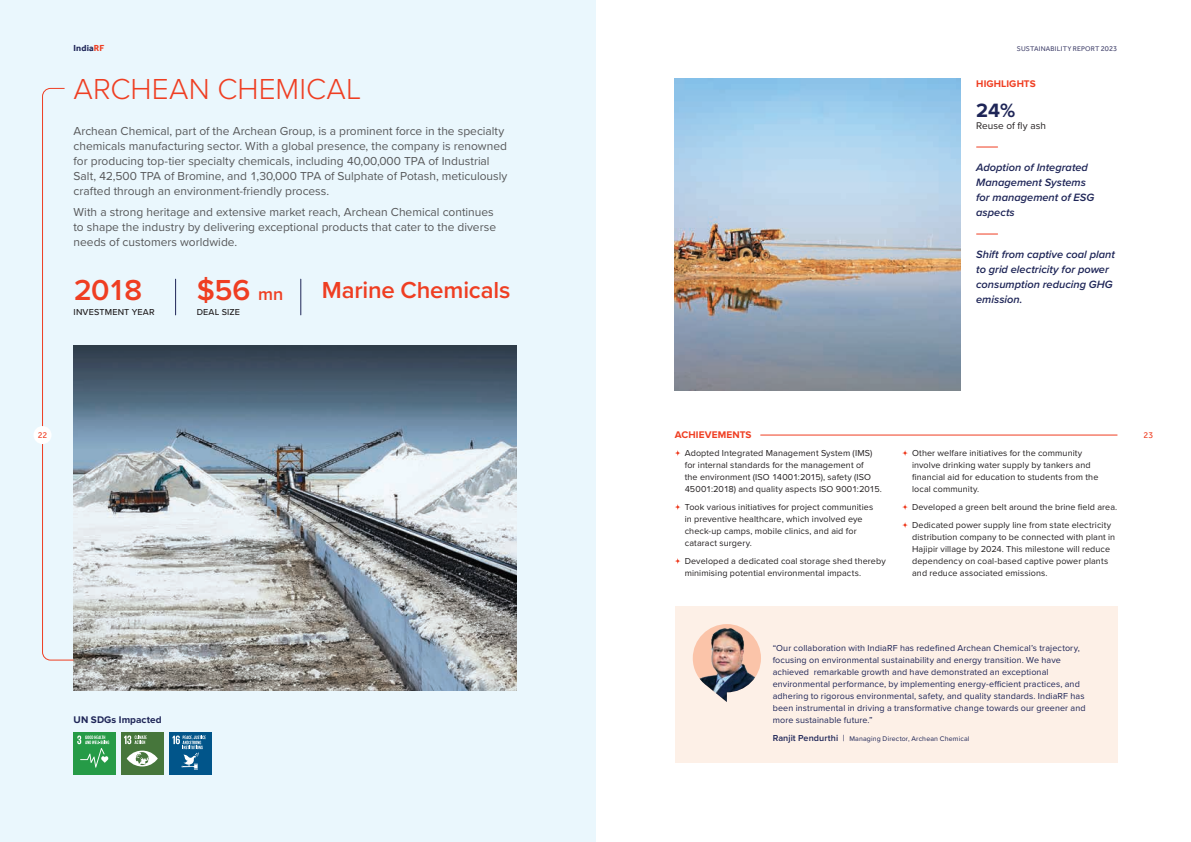
<style>
.page{position:relative;width:1191px;height:842px;background:#fff}
.page>*{position:absolute;margin:0;border:0;box-sizing:border-box;transform-origin:0 0}
.Headline__Level_1{font:300 30px "Proxima Nova";letter-spacing:.005em;color:#ef3e22}
.Call_Out_01{font:600 30px "Proxima Nova";letter-spacing:-.035em;color:#ef3e22}
.Call_Out_01-2{font:600 24px "Proxima Nova";letter-spacing:-.005em;color:#ef3e22}
.Call_Out_02{font:700 20px "Proxima Nova";color:#1e2557}
.Body_Copy{font:12px/15px "Proxima Nova";color:#57585a}
.Call_Out_Copy{font:italic 600 11px/15px "Proxima Nova";color:#1e2557}
.Body_Head_01{font:700 10px "Proxima Nova";letter-spacing:.01em;color:#ef3e22}
.Body_Head_01-2{font:700 10px "Proxima Nova";letter-spacing:.005em;color:#1e2557}
.Call_Out_Copy-2{font:10px "Proxima Nova";letter-spacing:.005em;color:#231f20}
.Body_Copy-2{font:9px/12px "Proxima Nova";letter-spacing:.01em;color:#231f20}
.Body_Copy-3{font:9px/12px "Proxima Nova";letter-spacing:.01em;color:#1e2557}
.Call_Out_Copy-3{font:500 9px "Proxima Nova";letter-spacing:.02em;color:#231f20}
.t1{font:700 9px "Effra";letter-spacing:.015em;color:#1e2557}
.t2{font:9px "Effra";color:#ef3e22}
.Body_Copy-4{font:7px "Proxima Nova";letter-spacing:.02em;color:#1e2557}
.t3{font:7px "Effra";letter-spacing:.02em;color:#42426c}
.s1{color:#ef3e22}
.s2{font-size:7.5px}
.s3{font-size:18px}
.s4{font-weight:600;font-size:9px}
.s5{font-size:9px}
</style>
<div class="page">
<div style="left:0;top:0;width:596px;height:842px;background:#eaf7fd"></div>
<svg style="left:976px;top:147px;width:21px;height:1px"></svg>
<svg style="left:976px;top:234px;width:21px;height:1px"></svg>
<div style="left:675px;top:606px;width:442px;height:156px;background:#fdf0e7"></div>
<hr style="left:760px;top:435px;width:357px;height:1px;background:#ef3e22">
<svg style="left:675px;top:504px;width:6px;height:6px"></svg>
<svg style="left:902px;top:450px;width:6px;height:6px"></svg>
<svg style="left:675px;top:450px;width:6px;height:6px"></svg>
<svg style="left:902px;top:504px;width:6px;height:6px"></svg>
<svg style="left:675px;top:558px;width:6px;height:6px"></svg>
<svg style="left:902px;top:522px;width:6px;height:6px"></svg>
<hr style="left:175px;top:279px;width:1px;height:36px;background:#1e2557">
<hr style="left:301px;top:279px;width:1px;height:36px;background:#1e2557">
<div style="left:73px;top:732px;width:42px;height:42px;background:#269b47"></div>
<svg style="left:77px;top:735px;width:32px;height:33px"></svg>
<div style="left:169px;top:732px;width:42px;height:42px;background:#01558a"></div>
<svg style="left:172px;top:735px;width:34px;height:35px"></svg>
<div style="left:121px;top:732px;width:42px;height:42px;background:#46763b"></div>
<svg style="left:127px;top:751px;width:31px;height:15px"></svg>
<svg style="left:124px;top:735px;width:23px;height:9px"></svg>
<img style="left:74px;top:345px;width:442px;height:345px">
<img style="left:675px;top:78px;width:285px;height:312px">
<svg style="left:42px;top:88px;width:32px;height:573px"></svg>
<svg style="left:711px;top:624px;width:31px;height:4px"></svg>
<img style="left:693px;top:628px;width:68px;height:74px">
<div style="left:34px;top:426px;width:18px;height:18px;background:#fff;border-radius:50%"></div>
<p class="t1" style="left:74px;top:43px;width:32px">India<span class="s1">RF</span></p>
<p class="t3" style="left:1016px;top:44px;width:102px">SUSTAINABILITY REPORT <span class="s2">2023</span></p>
<p class="Headline__Level_1" style="left:74px;top:67px;width:289px">ARCHEAN CHEMICAL</p>
<p class="Body_Copy" style="left:74px;top:123px;width:435px">Archean Chemical, part of the Archean Group, is a prominent force in the specialty chemicals manufacturing sector. With a global presence, the company is renowned for producing top-tier specialty chemicals, including 40,00,000 TPA of Industrial Salt, 42,500 TPA of Bromine, and 1,30,000 TPA of Sulphate of Potash, meticulously crafted through an environment-friendly process.</p>
<p class="Body_Copy" style="left:74px;top:204px;width:424px">With a strong heritage and extensive market reach, Archean Chemical continues to shape the industry by delivering exceptional products that cater to the diverse needs of customers worldwide.</p>
<p class="Call_Out_01" style="left:74px;top:267px;width:70px">2018</p>
<p class="Call_Out_Copy-3" style="left:74px;top:305px;width:83px">INVESTMENT YEAR</p>
<p class="Call_Out_01" style="left:197px;top:267px;width:88px">$56 <span class="s3">mn</span></p>
<p class="Call_Out_Copy-3" style="left:197px;top:305px;width:45px">DEAL SIZE</p>
<p class="Call_Out_01-2" style="left:322px;top:272px;width:190px">Marine Chemicals</p>
<p class="Body_Head_01" style="left:976px;top:78px;width:61px">HIGHLIGHTS</p>
<p class="Call_Out_02" style="left:976px;top:99px;width:41px">24%</p>
<p class="Call_Out_Copy-2" style="left:976px;top:118px;width:71px">Reuse of fly ash</p>
<p class="Call_Out_Copy" style="left:976px;top:160px;width:120px">Adoption of Integrated<br>Management Systems for management of ESG aspects</p>
<p class="Call_Out_Copy" style="left:976px;top:247px;width:140px">Shift from captive coal plant to grid electricity for power consumption reducing GHG emission.</p>
<p class="t2" style="left:38px;top:430px;width:11px">22</p>
<p class="Body_Head_01-2" style="left:74px;top:714px;width:90px">UN SDGs Impacted</p>
<p class="Body_Head_01" style="left:675px;top:429px;width:78px">ACHIEVEMENTS</p>
<p class="Body_Copy-2" style="left:685px;top:447px;width:198px">Adopted Integrated Management System (IMS) for internal standards for the management of<br>the environment (ISO 14001:2015), safety (ISO 45001:2018) and quality aspects ISO 9001:2015.</p>
<p class="Body_Copy-2" style="left:685px;top:501px;width:190px">Took various initiatives for project communities in preventive healthcare, which involved eye check-up camps, mobile clinics, and aid for cataract surgery.</p>
<p class="Body_Copy-2" style="left:685px;top:555px;width:202px">Developed a dedicated coal storage shed thereby minimising potential environmental impacts.</p>
<p class="Body_Copy-2" style="left:912px;top:447px;width:188px">Other welfare initiatives for the community involve drinking water supply by tankers and financial aid for education to students from the local community.</p>
<p class="Body_Copy-2" style="left:912px;top:501px;width:207px">Developed a green belt around the brine field area.</p>
<p class="Body_Copy-2" style="left:912px;top:519px;width:205px">Dedicated power supply line from state electricity distribution company to be connected with plant in Hajipir village by 2024. This milestone will reduce dependency on coal-based captive power plants and reduce associated emissions.</p>
<p class="Body_Copy-3" style="left:772px;top:642px;width:314px">“Our collaboration with IndiaRF has redefined Archean Chemical’s trajectory, focusing on environmental sustainability and energy transition. We have achieved remarkable growth and have demonstrated an exceptional environmental performance, by implementing energy-efficient practices, and adhering to rigorous environmental, safety, and quality standards. IndiaRF has been instrumental in driving a transformative change towards our greener and more sustainable future.”</p>
<p class="Body_Copy-4" style="left:772px;top:733px;width:198px"><span class="s4">Ranjit Pendurthi</span> <span class="s5">|</span> Managing Director, Archean Chemical</p>
<p class="t2" style="left:1143px;top:430px;width:11px">23</p>
</div>
